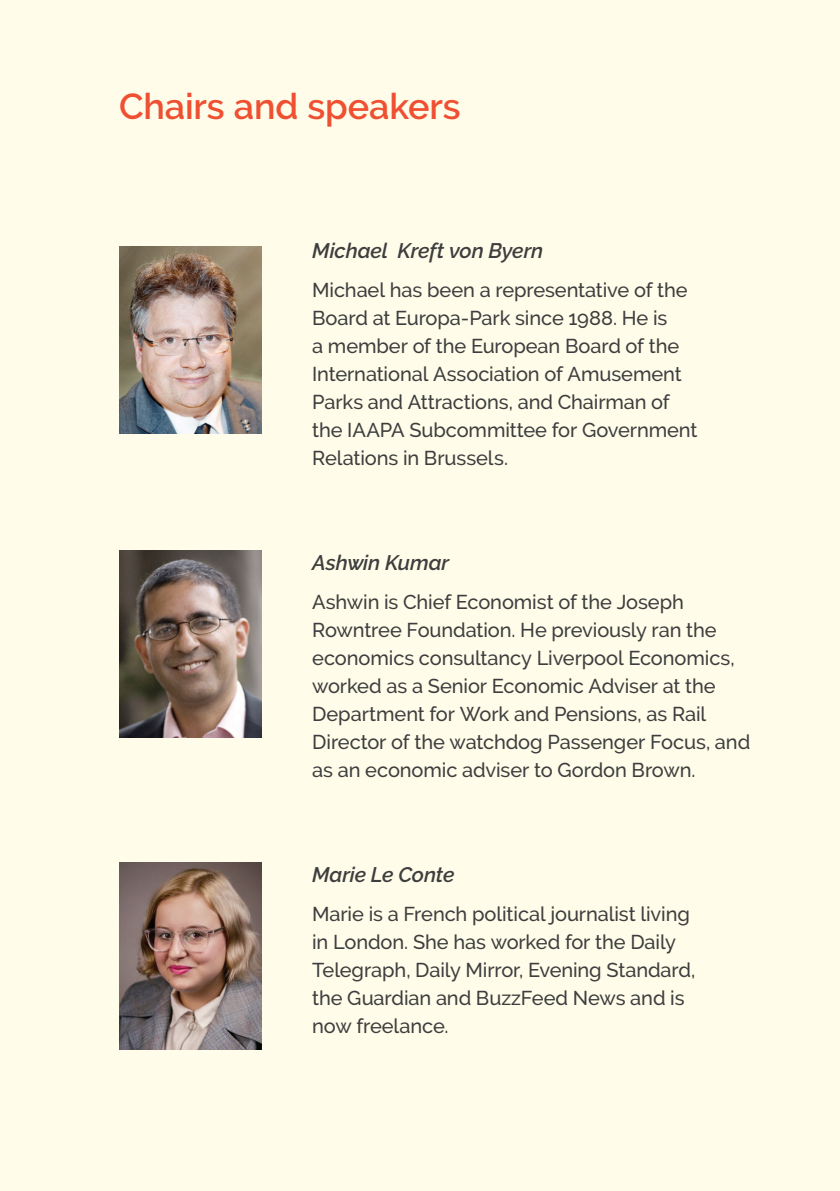
<style>
.page{position:relative;width:840px;height:1191px;background:#fff}
.page>*{position:absolute;margin:0;border:0;box-sizing:border-box;transform-origin:0 0}
.t1{font:600 36px "Raleway";color:#ef5032}
.t2{font:italic 600 21px "Raleway";letter-spacing:-.005em;color:#3e3e3f}
.t3{font:500 20px/28px "Raleway";letter-spacing:-.005em;color:#3e3e3f}
</style>
<div class="page">
<div style="left:0;top:0;width:839px;height:1191px;background:#fffde9"></div>
<img style="left:119px;top:247px;width:142px;height:187px">
<img style="left:119px;top:550px;width:142px;height:187px">
<img style="left:119px;top:862px;width:142px;height:187px">
<h1 class="t1" style="left:119px;top:86px;width:343px">Chairs and speakers</h1>
<p class="t2" style="left:312px;top:238px;width:232px">Michael Kreft von Byern</p>
<p class="t3" style="left:312px;top:276px;width:386px">Michael has been a representative of the Board at Europa-Park since 1988. He is<br>a member of the European Board of the International Association of Amusement Parks and Attractions, and Chairman of the IAAPA Subcommittee for Government Relations in Brussels.</p>
<p class="t2" style="left:312px;top:550px;width:138px">Ashwin Kumar</p>
<p class="t3" style="left:312px;top:588px;width:439px">Ashwin is Chief Economist of the Joseph Rowntree Foundation. He previously ran the economics consultancy Liverpool Economics, worked as a Senior Economic Adviser at the Department for Work and Pensions, as Rail Director of the watchdog Passenger Focus, and as an economic adviser to Gordon Brown.</p>
<p class="t2" style="left:312px;top:862px;width:144px">Marie Le Conte</p>
<p class="t3" style="left:312px;top:900px;width:384px">Marie is a French political journalist living in London. She has worked for the Daily Telegraph, Daily Mirror, Evening Standard, the Guardian and BuzzFeed News and is now freelance.</p>
</div>
